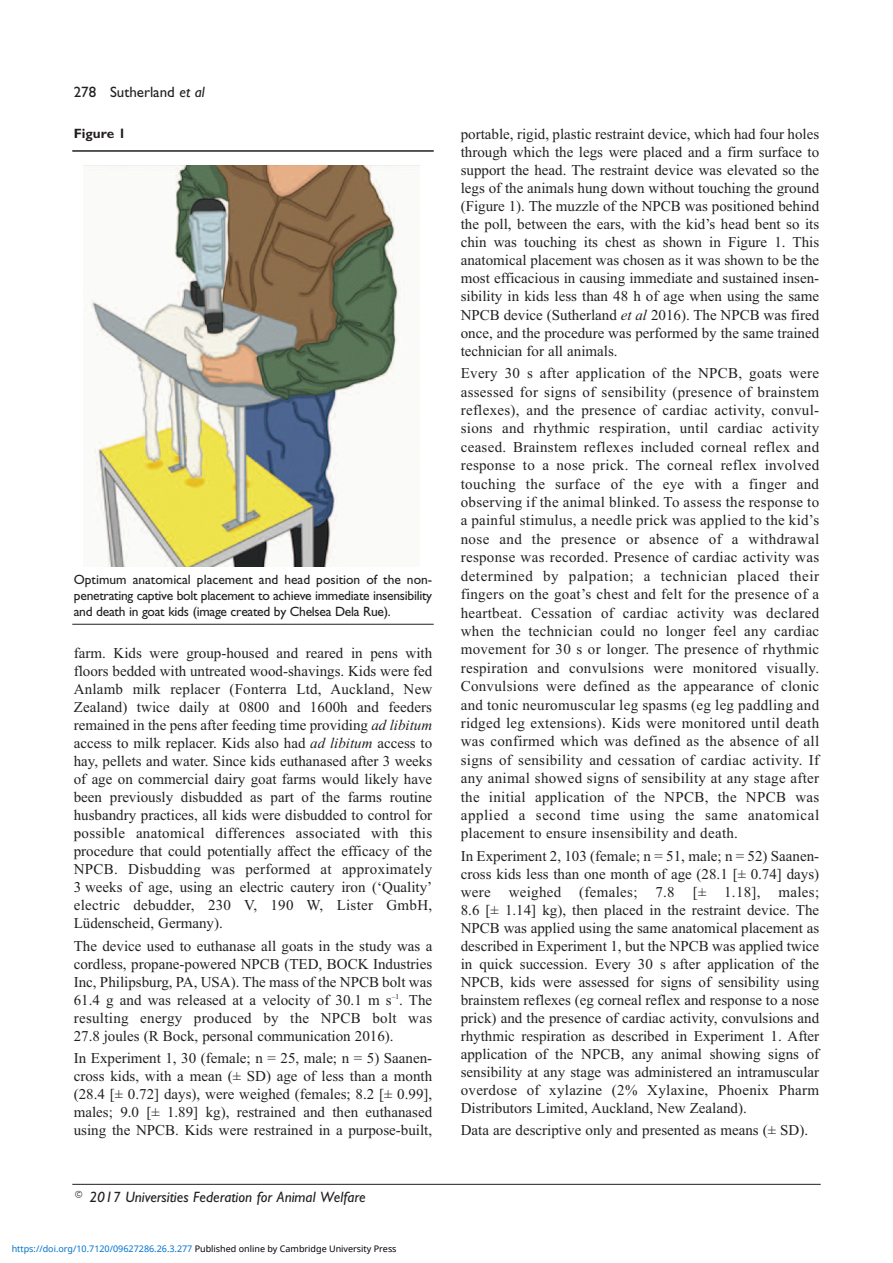
<style>
.page{position:relative;width:893px;height:1263px;background:#fff}
.page>*{position:absolute;margin:0;border:0;box-sizing:border-box;transform-origin:0 0}
.t1{font:15px/18px "Times New Roman";color:#231f20;text-align:justify}
.t2{font:italic 15px "Gill Sans";color:#231f20}
.t3{font:15px "Gill Sans";color:#231f20}
.t4{font:13.5px/16.2px "Gill Sans";letter-spacing:-.02em;color:#231f20;text-align:justify}
.t5{font:700 13.5px "Gill Sans";color:#231f20}
.t6{font:9px "Noto Sans";color:#0172cf}
.s1{font-style:italic}
.s2{color:#000}
</style>
<div class="page">
<hr style="left:72px;top:1184px;width:749px;height:1px;background:#231f20">
<hr style="left:72px;top:150px;width:362px;height:2px;background:#231f20">
<img style="left:85px;top:166px;width:321px;height:401px">
<hr style="left:72px;top:624px;width:362px;height:1px;background:#231f20">
<p class="t3" style="left:74px;top:83px;width:132px">278 Sutherland <span class="s1">et al</span></p>
<p class="t5" style="left:74px;top:126px;width:54px">Figure 1</p>
<p class="t4" style="left:74px;top:571px;width:360px">Optimum anatomical placement and head position of the non&shy;penetrating captive bolt placement to achieve immediate insensibility and death in goat kids (image created by Chelsea Dela Rue).</p>
<p class="t1" style="left:74px;top:644px;width:360px">farm. Kids were group-housed and reared in pens with floors bedded with untreated wood-shavings. Kids were fed Anlamb milk replacer (Fonterra Ltd, Auckland, New Zealand) twice daily at 0800 and 1600h and feeders remained in the pens after feeding time providing <span class="s1">ad libitum </span>access to milk replacer. Kids also had <span class="s1">ad libitum</span> access to hay, pellets and water. Since kids euthanased after 3 weeks of age on commercial dairy goat farms would likely have been previously disbudded as part of the farms routine husbandry practices, all kids were disbudded to control for possible anatomical differences associated with this procedure that could potentially affect the efficacy of the NPCB. Disbudding was performed at approximately 3 weeks of age, using an electric cautery iron (‘Quality’ electric debudder, 230 V, 190 W, Lister GmbH, Lüdenscheid, Germany).</p>
<p class="t1" style="left:74px;top:936px;width:360px">The device used to euthanase all goats in the study was a cordless, propane-powered NPCB (TED, BOCK Industries Inc, Philipsburg, PA, USA). The mass of the NPCB bolt was 61.4 g and was released at a velocity of 30.1 m s<sup>–1</sup>. The resulting energy produced by the NPCB bolt was 27.8 joules (R Bock, personal communication 2016).</p>
<p class="t1" style="left:74px;top:1049px;width:360px">In Experiment 1, 30 (female; n = 25, male; n = 5) Saanen&shy;cross kids, with a mean (± SD) age of less than a month (28.4 [± 0.72] days), were weighed (females; 8.2 [± 0.99], males; 9.0 [± 1.89] kg), restrained and then euthanased using the NPCB. Kids were restrained in a purpose-built,</p>
<p class="t2" style="left:74px;top:1188px;width:293px">© 2017 Universities Federation for Animal Welfare</p>
<p class="t6" style="left:12px;top:1243px;width:386px">https://doi.org/10.7120/09627286.26.3.277 <span class="s2">Published online by Cambridge University Press</span></p>
<p class="t1" style="left:461px;top:125px;width:360px">portable, rigid, plastic restraint device, which had four holes through which the legs were placed and a firm surface to support the head. The restraint device was elevated so the legs of the animals hung down without touching the ground (Figure 1). The muzzle of the NPCB was positioned behind the poll, between the ears, with the kid’s head bent so its chin was touching its chest as shown in Figure 1. This anatomical placement was chosen as it was shown to be the most efficacious in causing immediate and sustained insen&shy;sibility in kids less than 48 h of age when using the same NPCB device (Sutherland <span class="s1">et al</span> 2016). The NPCB was fired once, and the procedure was performed by the same trained technician for all animals.</p>
<p class="t1" style="left:461px;top:364px;width:360px;line-height:18.5px">Every 30 s after application of the NPCB, goats were assessed for signs of sensibility (presence of brainstem reflexes), and the presence of cardiac activity, convul&shy;sions and rhythmic respiration, until cardiac activity ceased. Brainstem reflexes included corneal reflex and response to a nose prick. The corneal reflex involved touching the surface of the eye with a finger and observing if the animal blinked. To assess the response to a painful stimulus, a needle prick was applied to the kid’s nose and the presence or absence of a withdrawal response was recorded. Presence of cardiac activity was determined by palpation; a technician placed their fingers on the goat’s chest and felt for the presence of a heartbeat. Cessation of cardiac activity was declared when the technician could no longer feel any cardiac movement for 30 s or longer. The presence of rhythmic respiration and convulsions were monitored visually.<br>Convulsions were defined as the appearance of clonic and tonic neuromuscular leg spasms (eg leg paddling and ridged leg extensions). Kids were monitored until death was confirmed which was defined as the absence of all signs of sensibility and cessation of cardiac activity. If any animal showed signs of sensibility at any stage after the initial application of the NPCB, the NPCB was applied a second time using the same anatomical placement to ensure insensibility and death.</p>
<p class="t1" style="left:461px;top:846px;width:360px">In Experiment 2, 103 (female; n = 51, male; n = 52) Saanen&shy;cross kids less than one month of age (28.1 [± 0.74] days) were weighed (females; 7.8 [± 1.18], males; 8.6 [± 1.14] kg), then placed in the restraint device. The NPCB was applied using the same anatomical placement as described in Experiment 1, but the NPCB was applied twice in quick succession. Every 30 s after application of the NPCB, kids were assessed for signs of sensibility using brainstem reflexes (eg corneal reflex and response to a nose prick) and the presence of cardiac activity, convulsions and rhythmic respiration as described in Experiment 1. After application of the NPCB, any animal showing signs of sensibility at any stage was administered an intramuscular overdose of xylazine (2% Xylaxine, Phoenix Pharm Distributors Limited, Auckland, New Zealand).</p>
<p class="t1" style="left:461px;top:1121px;width:349px">Data are descriptive only and presented as means (± SD).</p>
</div>
